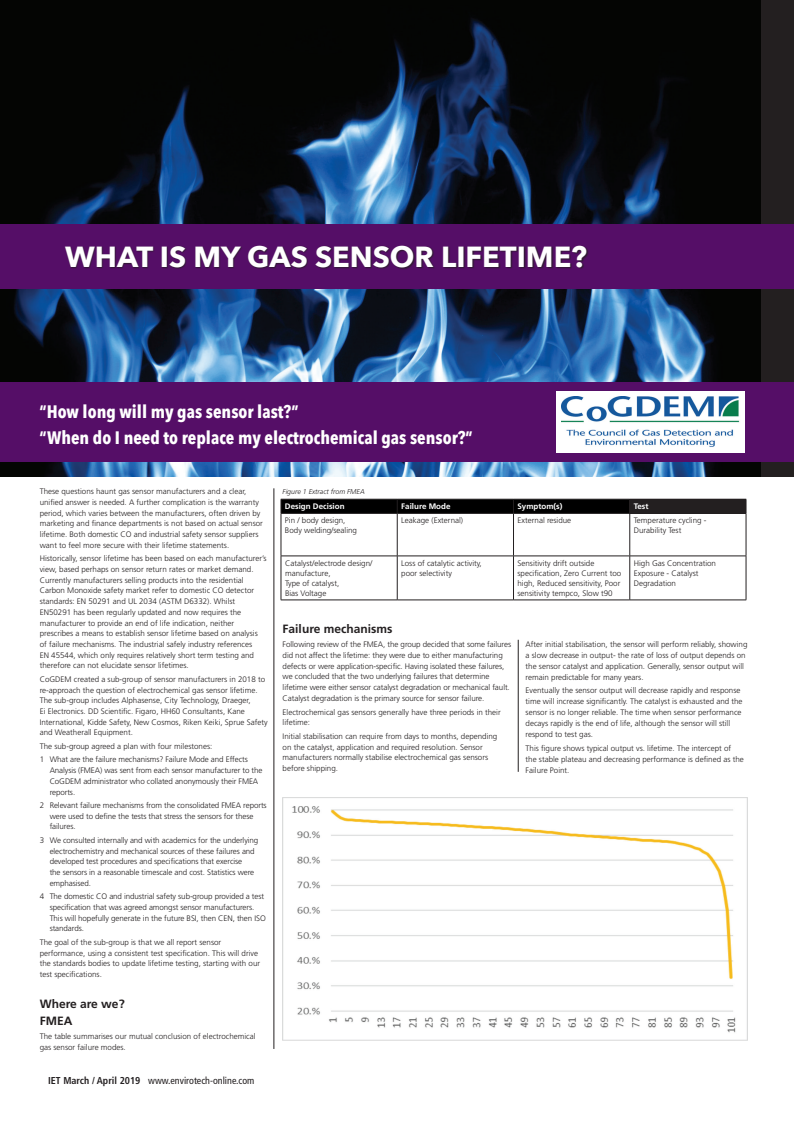
<style>
.page{position:relative;width:794px;height:1134px;background:#fff}
.page>*{position:absolute;margin:0;border:0;box-sizing:border-box;transform-origin:0 0}
.t1{font:700 29px "Avenir Next";color:#fff}
.t2{font:700 18px/26px "Avenir Next Condensed";color:#fff}
.t3{font:700 12px/16.8px "Frutiger";color:#231f20}
.t4{font:condensed 10px "Frutiger";color:#231f20}
.t5{font:300 8px/10.7px "Frutiger";color:#231f20}
.t6{font:700 8px "Frutiger";color:#fff}
.t7{font:italic 300 7px "Frutiger";color:#231f20}
.s1{font-weight:700}
</style>
<div class="page">
<div style="left:0;top:0;width:794px;height:476px;background:#231f20"></div>
<img style="left:0;top:0;width:760px;height:476px">
<hr style="left:518px;top:640px;width:1px;height:132px;background:#231f20">
<div style="left:0;top:224px;width:794px;height:64px;background:#550e67"></div>
<div style="left:65px;top:246px;width:524px;height:24px;background:#231f20;opacity:.75"></div>
<div style="left:0;top:383px;width:794px;height:79px;background:#550e67"></div>
<hr style="left:274px;top:488px;width:1px;height:561px;background:#231f20">
<div style="left:630px;top:499px;width:116px;height:14px;background:#231f20"></div>
<svg style="left:746px;top:499px;width:1px;height:14px"></svg>
<hr style="left:281px;top:513px;width:116px;height:1px;background:#231f20">
<hr style="left:397px;top:513px;width:116px;height:1px;background:#231f20">
<hr style="left:513px;top:513px;width:117px;height:1px;background:#231f20">
<hr style="left:630px;top:513px;width:116px;height:1px;background:#231f20">
<hr style="left:746px;top:514px;width:1px;height:42px;background:#231f20">
<hr style="left:281px;top:556px;width:116px;height:1px;background:#231f20">
<hr style="left:397px;top:556px;width:116px;height:1px;background:#231f20">
<hr style="left:513px;top:556px;width:117px;height:1px;background:#231f20">
<hr style="left:630px;top:556px;width:116px;height:1px;background:#231f20">
<hr style="left:746px;top:556px;width:1px;height:44px;background:#231f20">
<hr style="left:630px;top:600px;width:116px;height:1px;background:#231f20">
<hr style="left:281px;top:514px;width:1px;height:42px;background:#231f20">
<hr style="left:281px;top:556px;width:1px;height:44px;background:#231f20">
<hr style="left:281px;top:600px;width:116px;height:1px;background:#231f20">
<hr style="left:397px;top:514px;width:1px;height:42px;background:#231f20">
<hr style="left:397px;top:556px;width:1px;height:44px;background:#231f20">
<hr style="left:397px;top:600px;width:116px;height:1px;background:#231f20">
<svg style="left:281px;top:499px;width:349px;height:14px;background:#030303"></svg>
<hr style="left:513px;top:514px;width:1px;height:42px;background:#231f20">
<hr style="left:629px;top:514px;width:1px;height:42px;background:#231f20">
<hr style="left:513px;top:556px;width:1px;height:44px;background:#231f20">
<hr style="left:629px;top:556px;width:1px;height:44px;background:#231f20">
<hr style="left:513px;top:600px;width:117px;height:1px;background:#231f20">
<img style="left:283px;top:797px;width:464px;height:244px">
<div style="left:556px;top:391px;width:188px;height:61px;background:#fff"></div>
<img style="left:561px;top:396px;width:179px;height:51px">
<h1 class="t1" style="left:65px;top:232px;width:523px">WHAT IS MY GAS SENSOR LIFETIME?</h1>
<h2 class="t2" style="left:40px;top:398px;width:435px">“How long will my gas sensor last?”<br>“When do I need to replace my electrochemical gas sensor?”</h2>
<p class="t5" style="left:40px;top:486px;width:225px">These questions haunt gas sensor manufacturers and a clear, unified answer is needed. A further complication is the warranty period, which varies between the manufacturers, often driven by marketing and finance departments is not based on actual sensor lifetime. Both domestic CO and industrial safety sensor suppliers want to feel more secure with their lifetime statements.</p>
<p class="t5" style="left:40px;top:553px;width:228px">Historically, sensor lifetime has been based on each manufacturer’s view, based perhaps on sensor return rates or market demand.<br>Currently manufacturers selling products into the residential Carbon Monoxide safety market refer to domestic CO detector standards: EN 50291 and UL 2034 (ASTM D6332). Whilst EN50291 has been regularly updated and now requires the manufacturer to provide an end of life indication, neither prescribes a means to establish sensor lifetime based on analysis of failure mechanisms. The industrial safely industry references<br>EN 45544, which only requires relatively short term testing and therefore can not elucidate sensor lifetimes.</p>
<p class="t5" style="left:40px;top:674px;width:229px">CoGDEM created a sub-group of sensor manufacturers in 2018 to re-approach the question of electrochemical gas sensor lifetime.<br>The sub-group includes Alphasense, City Technology, Draeger,<br>Ei Electronics. DD Scientific. Figaro, HH60 Consultants, Kane International, Kidde Safety, New Cosmos, Riken Keiki, Sprue Safety and Weatherall Equipment.</p>
<p class="t5" style="left:40px;top:739px;width:210px;line-height:13.5px">The sub-group agreed a plan with four milestones:<br>1 What are the failure mechanisms? Failure Mode and Effects</p>
<p class="t5" style="left:50px;top:765px;width:214px">Analysis (FMEA) was sent from each sensor manufacturer to the<br>CoGDEM administrator who collated anonymously their FMEA reports.</p>
<p class="t5" style="left:50px;top:800px;width:218px;text-indent:-10px">2 Relevant failure mechanisms from the consolidated FMEA reports were used to define the tests that stress the sensors for these failures.</p>
<p class="t5" style="left:50px;top:835px;width:210px;text-indent:-10px">3 We consulted internally and with academics for the underlying electrochemistry and mechanical sources of these failures and developed test procedures and specifications that exercise<br>the sensors in a reasonable timescale and cost. Statistics were emphasised.</p>
<p class="t5" style="left:50px;top:891px;width:218px;text-indent:-10px">4 The domestic CO and industrial safety sub-group provided a test specification that was agreed amongst sensor manufacturers.<br>This will hopefully generate in the future BSI, then CEN, then ISO standards.</p>
<p class="t5" style="left:40px;top:937px;width:222px">The goal of the sub-group is that we all report sensor performance, using a consistent test specification. This will drive the standards bodies to update lifetime testing, starting with our test specifications.</p>
<h3 class="t3" style="left:40px;top:995px;width:86px">Where are we?<br>FMEA</h3>
<p class="t5" style="left:40px;top:1030px;width:217px;line-height:11px">The table summarises our mutual conclusion of electrochemical gas sensor failure modes.</p>
<p class="t4" style="left:48px;top:1074px;width:208px"><span class="s1">IET March / April 2019</span> www.envirotech-online.com</p>
<p class="t7" style="left:283px;top:487px;width:84px">Figure 1 Extract from FMEA</p>
<p class="t6" style="left:285px;top:502px;width:61px">Design Decision</p>
<p class="t6" style="left:401px;top:502px;width:51px">Failure Mode</p>
<p class="t6" style="left:517px;top:502px;width:46px">Symptom(s)</p>
<p class="t6" style="left:634px;top:502px;width:16px">Test</p>
<p class="t5" style="left:285px;top:516px;width:74px;line-height:10px">Pin / body design,<br>Body welding/sealing</p>
<p class="t5" style="left:401px;top:515px;width:63px">Leakage (External)</p>
<p class="t5" style="left:517px;top:515px;width:55px">External residue</p>
<p class="t5" style="left:634px;top:516px;width:74px;line-height:10px">Temperature cycling -<br>Durability Test</p>
<p class="t5" style="left:285px;top:558px;width:89px;line-height:10px">Catalyst/electrode design/ manufacture,<br>Type of catalyst,<br>Bias Voltage</p>
<p class="t5" style="left:401px;top:558px;width:82px;line-height:10px">Loss of catalytic activity, poor selectivity</p>
<p class="t5" style="left:517px;top:558px;width:105px;line-height:10px">Sensitivity drift outside specification, Zero Current too high, Reduced sensitivity, Poor sensitivity tempco, Slow t90</p>
<p class="t5" style="left:634px;top:558px;width:84px;line-height:10px">High Gas Concentration<br>Exposure - Catalyst<br>Degradation</p>
<h3 class="t3" style="left:283px;top:621px;width:111px">Failure mechanisms</h3>
<p class="t5" style="left:283px;top:639px;width:230px">Following review of the FMEA, the group decided that some failures did not affect the lifetime: they were due to either manufacturing defects or were application-specific. Having isolated these failures, we concluded that the two underlying failures that determine lifetime were either sensor catalyst degradation or mechanical fault.<br>Catalyst degradation is the primary source for sensor failure.</p>
<p class="t5" style="left:283px;top:706px;width:219px">Electrochemical gas sensors generally have three periods in their lifetime:</p>
<p class="t5" style="left:283px;top:731px;width:216px">Initial stabilisation can require from days to months, depending on the catalyst, application and required resolution. Sensor manufacturers normally stabilise electrochemical gas sensors before shipping.</p>
<p class="t5" style="left:525px;top:638px;width:223px;line-height:11px">After initial stabilisation, the sensor will perform reliably, showing a slow decrease in output- the rate of loss of output depends on the sensor catalyst and application. Generally, sensor output will remain predictable for many years.</p>
<p class="t5" style="left:525px;top:685px;width:218px;line-height:11px">Eventually the sensor output will decrease rapidly and response time will increase significantly. The catalyst is exhausted and the sensor is no longer reliable. The time when sensor performance decays rapidly is the end of life, although the sensor will still respond to test gas.</p>
<p class="t5" style="left:525px;top:743px;width:220px;line-height:11px">This figure shows typical output vs. lifetime. The intercept of the stable plateau and decreasing performance is defined as the<br>Failure Point.</p>
</div>
